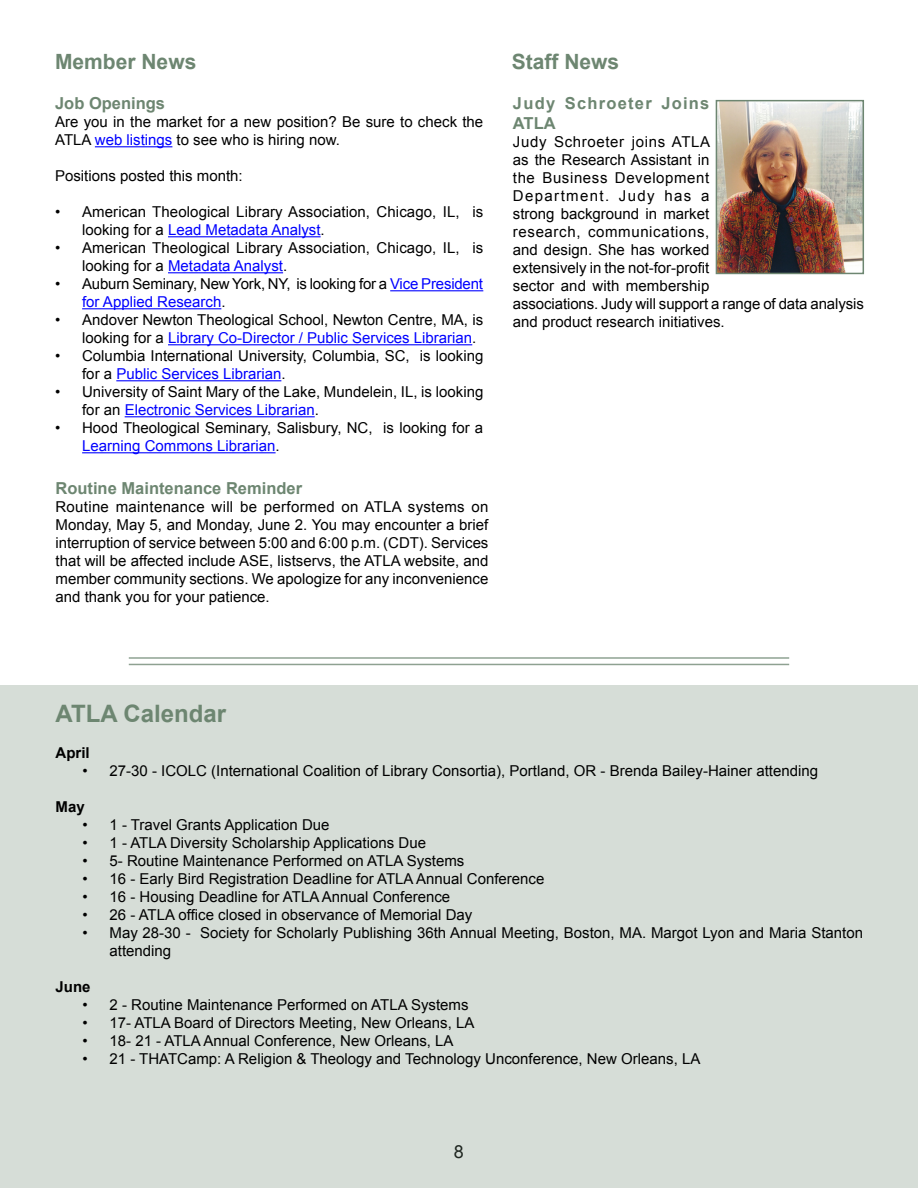
<style>
.page{position:relative;width:918px;height:1188px;background:#fff}
.page>*{position:absolute;margin:0;border:0;box-sizing:border-box;transform-origin:0 0}
.t1{font:700 24px "Arial";color:#6d8671}
.t2{font:700 21px "Arial";color:#6d8671}
.t3{font:18px "Arial";color:#000}
.t4{font:700 16.5px "Arial";color:#6d8671}
.t5{font:700 16.5px/19.8px "Arial";letter-spacing:.075em;color:#6d8671}
.t6{font:15px/18px "Arial";color:#000}
.t7{font:700 15px "Arial";color:#000}
.s1{color:#00f}
</style>
<div class="page">
<hr style="left:129px;top:657px;width:660px;height:2px;background:#6d8671">
<hr style="left:129px;top:664px;width:660px;height:1px;background:#6d8671">
<div style="left:0;top:685px;width:918px;height:503px;background:#d6ddd7"></div>
<img style="left:719px;top:103px;width:142px;height:168px">
<div style="left:716px;top:100px;width:148px;height:174px;border:2px solid #6d8671"></div>
<hr style="left:95px;top:146px;width:77px;height:1px;background:#00f">
<hr style="left:168px;top:236px;width:153px;height:1px;background:#00f">
<hr style="left:168px;top:272px;width:115px;height:1px;background:#00f">
<hr style="left:390px;top:290px;width:93px;height:1px;background:#00f">
<hr style="left:82px;top:308px;width:139px;height:1px;background:#00f">
<hr style="left:168px;top:344px;width:304px;height:1px;background:#00f">
<hr style="left:116px;top:380px;width:165px;height:1px;background:#00f">
<hr style="left:125px;top:416px;width:190px;height:1px;background:#00f">
<hr style="left:82px;top:452px;width:194px;height:1px;background:#00f">
<h2 class="t2" style="left:55px;top:48px;width:143px">Member News</h2>
<p class="t4" style="left:55px;top:92px;width:112px">Job Openings</p>
<p class="t6" style="left:55px;top:113px;width:430px">Are you in the market for a new position? Be sure to check the<br>ATLA <span class="s1">web listings</span> to see who is hiring now.</p>
<p class="t6" style="left:55px;top:167px;width:189px">Positions posted this month:</p>
<p class="t6" style="left:82px;top:203px;width:403px;text-indent:-27px">• American Theological Library Association, Chicago, IL, is looking for a <span class="s1">Lead Metadata Analyst</span>.</p>
<p class="t6" style="left:82px;top:239px;width:403px;text-indent:-27px">• American Theological Library Association, Chicago, IL, is looking for a <span class="s1">Metadata Analyst</span>.</p>
<p class="t6" style="left:82px;top:275px;width:402px;text-indent:-27px">• Auburn Seminary, New York, NY, is looking for a <span class="s1">Vice President for Applied Research</span>.</p>
<p class="t6" style="left:82px;top:311px;width:403px;text-indent:-27px">• Andover Newton Theological School, Newton Centre, MA, is looking for a <span class="s1">Library Co-Director / Public Services Librarian</span>.</p>
<p class="t6" style="left:82px;top:347px;width:403px;text-indent:-27px">• Columbia International University, Columbia, SC, is looking for a <span class="s1">Public Services Librarian</span>.</p>
<p class="t6" style="left:82px;top:383px;width:403px;text-indent:-27px">• University of Saint Mary of the Lake, Mundelein, IL, is looking for an <span class="s1">Electronic Services Librarian</span>.</p>
<p class="t6" style="left:82px;top:419px;width:403px;text-indent:-27px">• Hood Theological Seminary, Salisbury, NC, is looking for a<br><span class="s1">Learning Commons Librarian</span>.</p>
<p class="t4" style="left:56px;top:477px;width:248px">Routine Maintenance Reminder</p>
<p class="t6" style="left:56px;top:498px;width:435px;text-align:justify">Routine maintenance will be performed on ATLA systems on Monday, May 5, and Monday, June 2. You may encounter a brief interruption of service between 5:00 and 6:00 p.m. (CDT). Services that will be affected include ASE, listservs, the ATLA website, and member community sections. We apologize for any inconvenience and thank you for your patience.</p>
<h2 class="t2" style="left:512px;top:48px;width:109px">Staff News</h2>
<p class="t5" style="left:513px;top:94px;width:198px">Judy Schroeter Joins<br>ATLA</p>
<p class="t6" style="left:513px;top:133px;width:352px">Judy Schroeter joins ATLA<br>as the Research Assistant in<br>the Business Development<br>Department. Judy has a<br>strong background in market<br>research, communications,<br>and design. She has worked<br>extensively in the not-for-profit<br>sector and with membership<br>associations. Judy will support a range of data analysis and product research initiatives.</p>
<h1 class="t1" style="left:56px;top:698px;width:172px">ATLA Calendar</h1>
<p class="t7" style="left:56px;top:743px;width:36px">April</p>
<p class="t6" style="left:83px;top:762px;width:737px">• 27-30 - ICOLC (International Coalition of Library Consortia), Portland, OR - Brenda Bailey-Hainer attending</p>
<p class="t7" style="left:56px;top:797px;width:31px">May</p>
<p class="t6" style="left:83px;top:816px;width:249px">• 1 - Travel Grants Application Due</p>
<p class="t6" style="left:83px;top:834px;width:345px">• 1 - ATLA Diversity Scholarship Applications Due</p>
<p class="t6" style="left:83px;top:852px;width:383px">• 5- Routine Maintenance Performed on ATLA Systems</p>
<p class="t6" style="left:83px;top:870px;width:463px">• 16 - Early Bird Registration Deadline for ATLA Annual Conference</p>
<p class="t6" style="left:83px;top:888px;width:369px">• 16 - Housing Deadline for ATLA Annual Conference</p>
<p class="t6" style="left:83px;top:906px;width:391px">• 26 - ATLA office closed in observance of Memorial Day</p>
<p class="t6" style="left:110px;top:924px;width:755px;text-indent:-27px">• May 28-30 - Society for Scholarly Publishing 36th Annual Meeting, Boston, MA. Margot Lyon and Maria Stanton attending</p>
<p class="t7" style="left:56px;top:977px;width:37px">June</p>
<p class="t6" style="left:83px;top:996px;width:388px">• 2 - Routine Maintenance Performed on ATLA Systems</p>
<p class="t6" style="left:83px;top:1014px;width:393px">• 17- ATLA Board of Directors Meeting, New Orleans, LA</p>
<p class="t6" style="left:83px;top:1032px;width:373px">• 18- 21 - ATLA Annual Conference, New Orleans, LA</p>
<p class="t6" style="left:83px;top:1050px;width:619px">• 21 - THATCamp: A Religion &amp; Theology and Technology Unconference, New Orleans, LA</p>
<p class="t3" style="left:454px;top:1139px;width:12px">8</p>
</div>
